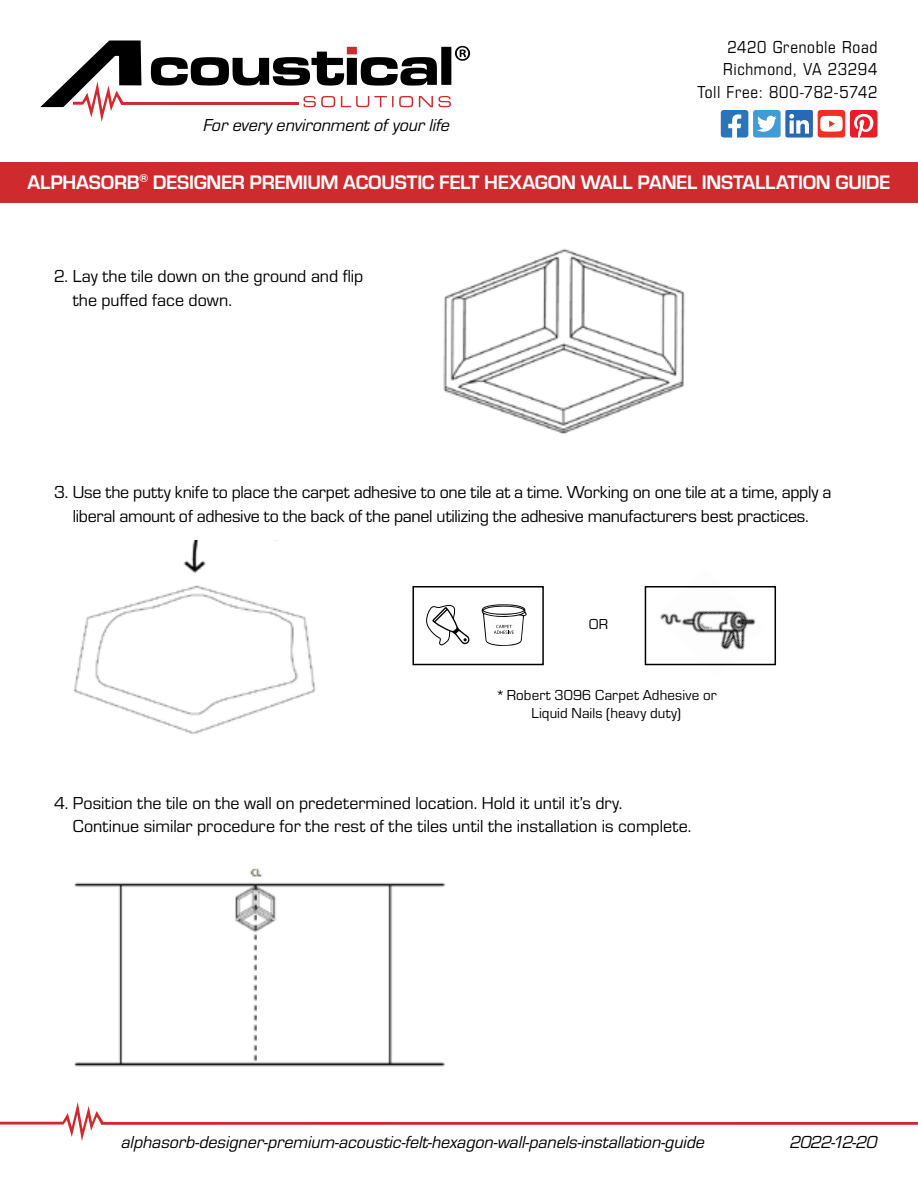
<style>
.page{position:relative;width:918px;height:1188px;background:#fff}
.page>*{position:absolute;margin:0;border:0;box-sizing:border-box;transform-origin:0 0}
.t1{font:700 20.25px "Eurostile";letter-spacing:-.015em;color:#fff}
.t2{font:18px/24px "Eurostile";letter-spacing:-.005em;color:#000}
.t3{font:italic 18px "Eurostile";letter-spacing:-.005em;color:#000}
.t4{font:18px/22.5px "Eurostile Con";letter-spacing:.035em;color:#000;text-align:right}
.t5{font:15px/18px "Eurostile";letter-spacing:.005em;color:#000;text-align:center}
</style>
<div class="page">
<svg style="left:0;top:1102px;width:918px;height:39px"></svg>
<svg style="left:721px;top:110px;width:156px;height:28px"></svg>
<div style="left:0;top:162px;width:918px;height:40px;background:#cf2b2f"></div>
<svg style="left:40px;top:40px;width:430px;height:82px"></svg>
<img style="left:443px;top:248px;width:242px;height:186px">
<img style="left:73px;top:540px;width:243px;height:194px">
<img style="left:74px;top:868px;width:371px;height:199px">
<img style="left:657px;top:610px;width:109px;height:56px">
<div style="left:412px;top:586px;width:132px;height:79px;border:2px solid #000"></div>
<div style="left:645px;top:586px;width:131px;height:79px;border:2px solid #000"></div>
<svg style="left:426px;top:604px;width:43px;height:42px"></svg>
<svg style="left:481px;top:604px;width:46px;height:42px"></svg>
<p class="t3" style="left:204px;top:113px;width:248px">For every environment of your life</p>
<p class="t4" style="left:697px;top:34px;width:182px">2420 Grenoble Road<br>Richmond, VA 23294<br>Toll Free: 800-782-5742</p>
<p class="t1" style="left:28px;top:168px;width:864px">ALPHASORB<sup>®</sup> DESIGNER PREMIUM ACOUSTIC FELT HEXAGON WALL PANEL INSTALLATION GUIDE</p>
<p class="t2" style="left:73px;top:263px;width:292px;text-indent:-19px">2. Lay the tile down on the ground and flip the puffed face down.</p>
<p class="t2" style="left:54px;top:479px;width:779px;text-align:center">3. Use the putty knife to place the carpet adhesive to one tile at a time. Working on one tile at a time, apply a liberal amount of adhesive to the back of the panel utilizing the adhesive manufacturers best practices.</p>
<p class="t5" style="left:589px;top:614px;width:21px">OR</p>
<p class="t5" style="left:496px;top:686px;width:222px">*Robert 3096 Carpet Adhesive or<br>Liquid Nails (heavy duty)</p>
<p class="t2" style="left:73px;top:790px;width:620px;text-indent:-19px">4. Position the tile on the wall on predetermined location. Hold it until it’s dry.<br>Continue similar procedure for the rest of the tiles until the installation is complete.</p>
<p class="t3" style="left:122px;top:1130px;width:585px">alphasorb-designer-premium-acoustic-felt-hexagon-wall-panels-installation-guide</p>
<p class="t3" style="left:790px;top:1130px;width:89px">2022-12-20</p>
</div>
